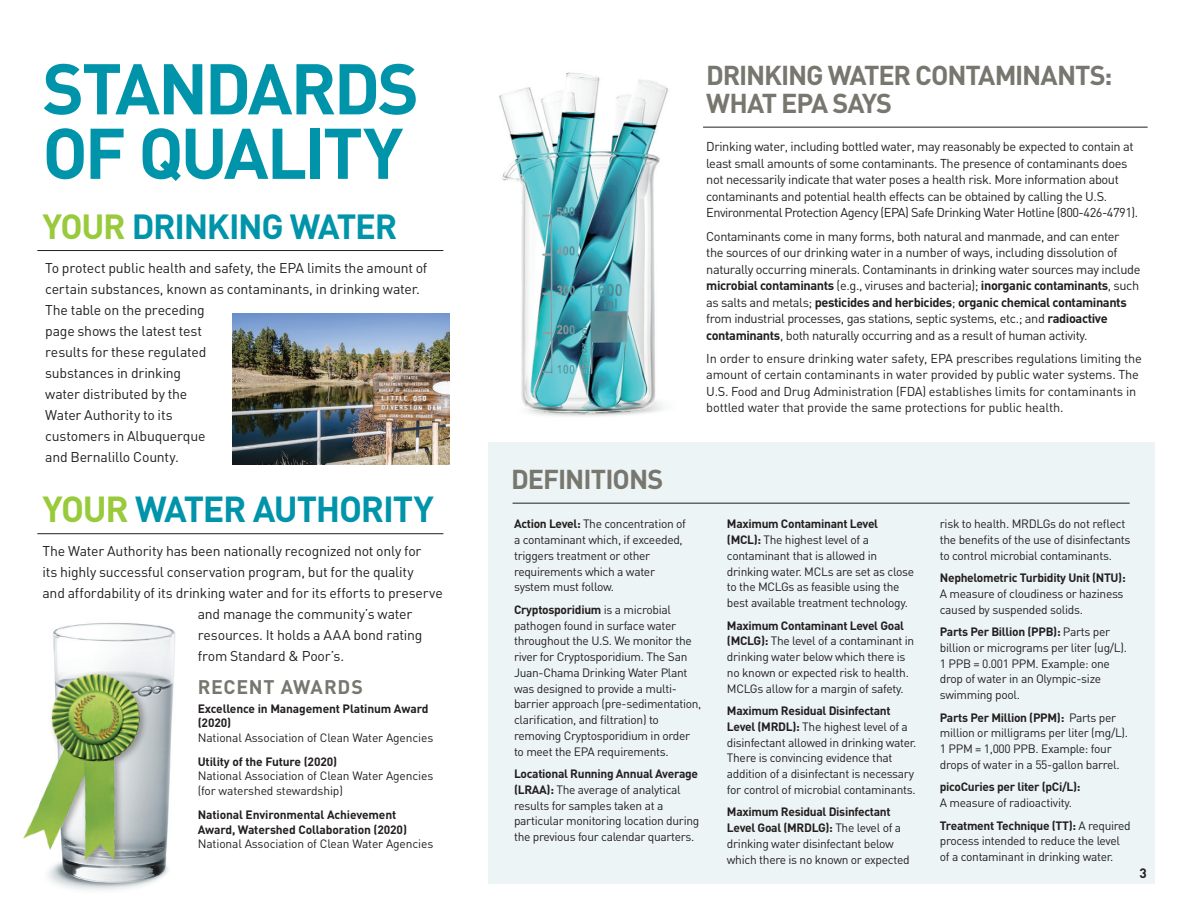
<style>
.page{position:relative;width:1188px;height:918px;background:#fff}
.page>*{position:absolute;margin:0;border:0;box-sizing:border-box;transform-origin:0 0}
.t1{font:700 70.5px/64.5px "DIN";letter-spacing:-.045em;color:#0094aa}
.t2{font:700 35.7px "DIN";letter-spacing:-.035em;color:#0094aa}
.t3{font:700 34.5px "DIN";letter-spacing:-.04em;color:#0094aa}
.t4{font:700 27px/28.5px "DIN";letter-spacing:-.04em;color:#78776f}
.t5{font:700 19.5px "DIN";letter-spacing:.04em;color:#78776f}
.t6{font:14.1px/21px "DIN";letter-spacing:-.015em;color:#231f20}
.t7{font:700 13.5px "DIN";color:#231f20}
.t8{font:12.75px/16.5px "DIN";letter-spacing:-.03em;color:#231f20}
.t9{font:12.75px/16.5px "DIN";letter-spacing:-.01em;color:#231f20}
.t10{font:12px/15.8px "DIN";letter-spacing:-.025em;color:#231f20}
.t11{font:700 12px/14.7px "DIN";letter-spacing:-.01em;color:#231f20}
.s1{color:#99ca3b}
.s2{font-weight:400}
.s3{font-weight:700}
</style>
<div class="page">
<div style="left:488px;top:442px;width:666px;height:442px;background:#e9f2f4"></div>
<img style="left:50px;top:623px;width:126px;height:268px">
<img style="left:48px;top:655px;width:121px;height:224px">
<img style="left:23px;top:655px;width:52px;height:217px">
<hr style="left:37px;top:250px;width:406px;height:1px;background:#231f20">
<hr style="left:37px;top:533px;width:406px;height:1px;background:#231f20">
<img style="left:499px;top:72px;width:205px;height:345px">
<hr style="left:513px;top:503px;width:617px;height:1px;background:#231f20">
<hr style="left:703px;top:127px;width:445px;height:1px;background:#231f20">
<img style="left:232px;top:313px;width:218px;height:151px">
<p class="t1" style="left:42px;top:54px;width:378px">STANDARDS<br>OF QUALITY</p>
<p class="t3" style="left:42px;top:204px;width:356px"><span class="s1">YOUR</span> DRINKING WATER</p>
<p class="t6" style="left:45px;top:258px;width:384px">To protect public health and safety, the EPA limits the amount of certain substances, known as contaminants, in drinking water.<br>The table on the preceding<br>page shows the latest test<br>results for these regulated<br>substances in drinking<br>water distributed by the<br>Water Authority to its<br>customers in Albuquerque<br>and Bernalillo County.</p>
<p class="t2" style="left:42px;top:485px;width:393px"><span class="s1">YOUR</span> WATER AUTHORITY</p>
<p class="t6" style="left:42px;top:540px;width:380px">The Water Authority has been nationally recognized not only for its highly successful conservation program, but for the quality</p>
<p class="t6" style="left:42px;top:582px;width:402px">and affordability of its drinking water and for its efforts to preserve</p>
<p class="t6" style="left:198px;top:603px;width:226px">and manage the community’s water resources. It holds a AAA bond rating from Standard &amp; Poor’s.</p>
<p class="t5" style="left:198px;top:674px;width:167px">RECENT AWARDS</p>
<p class="t11" style="left:198px;top:700px;width:237px">Excellence in Management Platinum Award (2020)<br><span class="s2">National Association of Clean Water Agencies</span></p>
<p class="t10" style="left:198px;top:754px;width:237px;line-height:14.7px"><span class="s3">Utility of the Future (2020)<br></span>National Association of Clean Water Agencies (for watershed stewardship)<span class="s3">  </span></p>
<p class="t11" style="left:198px;top:807px;width:237px">National Environmental Achievement<br>Award, Watershed Collaboration (2020)<br><span class="s2">National Association of Clean Water Agencies</span></p>
<p class="t4" style="left:706px;top:60px;width:408px">DRINKING WATER CONTAMINANTS:<br>WHAT EPA SAYS</p>
<p class="t8" style="left:706px;top:138px;width:434px">Drinking water, including bottled water, may reasonably be expected to contain at least small amounts of some contaminants. The presence of contaminants does not necessarily indicate that water poses a health risk. More information about contaminants and potential health effects can be obtained by calling the U.S.<br>Environmental Protection Agency (EPA) Safe Drinking Water Hotline (800-426-4791).</p>
<p class="t8" style="left:706px;top:227px;width:436px">Contaminants come in many forms, both natural and manmade, and can enter<br>the sources of our drinking water in a number of ways, including dissolution of naturally occurring minerals. Contaminants in drinking water sources may include <span class="s3">microbial contaminants</span> (e.g., viruses and bacteria); <span class="s3">inorganic contaminants</span>, such as salts and metals; <span class="s3">pesticides and herbicides</span>; <span class="s3">organic chemical contaminants </span>from industrial processes, gas stations, septic systems, etc.; and <span class="s3">radioactive contaminants</span>, both naturally occurring and as a result of human activity.</p>
<p class="t9" style="left:706px;top:350px;width:437px">In order to ensure drinking water safety, EPA prescribes regulations limiting the amount of certain contaminants in water provided by public water systems. The U.S. Food and Drug Administration (FDA) establishes limits for contaminants in bottled water that provide the same protections for public health.</p>
<p class="t4" style="left:511px;top:464px;width:154px">DEFINITIONS</p>
<p class="t10" style="left:514px;top:516px;width:174px"><span class="s3">Action Level:</span> The concentration of a contaminant which, if exceeded, triggers treatment or other requirements which a water system must follow.</p>
<p class="t10" style="left:514px;top:601px;width:189px"><span class="s3">Cryptosporidium</span> is a microbial pathogen found in surface water throughout the U.S. We monitor the river for Cryptosporidium. The San Juan-Chama Drinking Water Plant was designed to provide a multi&shy;barrier approach (pre-sedimentation, clarification, and filtration) to removing Cryptosporidium in order to meet the EPA requirements.</p>
<p class="t10" style="left:514px;top:766px;width:187px"><span class="s3">Locational Running Annual Average (LRAA):</span> The average of analytical results for samples taken at a particular monitoring location during the previous four calendar quarters.</p>
<p class="t10" style="left:727px;top:516px;width:189px"><span class="s3">Maximum Contaminant Level (MCL):</span> The highest level of a contaminant that is allowed in drinking water. MCLs are set as close to the MCLGs as feasible using the best available treatment technology.</p>
<p class="t10" style="left:727px;top:617px;width:189px"><span class="s3">Maximum Contaminant Level Goal (MCLG):</span> The level of a contaminant in drinking water below which there is no known or expected risk to health.<br>MCLGs allow for a margin of safety.</p>
<p class="t10" style="left:727px;top:703px;width:191px"><span class="s3">Maximum Residual Disinfectant Level (MRDL):</span> The highest level of a disinfectant allowed in drinking water.<br>There is convincing evidence that addition of a disinfectant is necessary for control of microbial contaminants.</p>
<p class="t10" style="left:727px;top:804px;width:184px"><span class="s3">Maximum Residual Disinfectant Level Goal (MRDLG):</span> The level of a drinking water disinfectant below which there is no known or expected</p>
<p class="t10" style="left:940px;top:516px;width:192px">risk to health. MRDLGs do not reflect the benefits of the use of disinfectants to control microbial contaminants.</p>
<p class="t10" style="left:940px;top:570px;width:187px"><span class="s3">Nephelometric Turbidity Unit (NTU):<br></span>A measure of cloudiness or haziness caused by suspended solids.</p>
<p class="t10" style="left:940px;top:624px;width:189px"><span class="s3">Parts Per Billion (PPB):</span> Parts per billion or micrograms per liter (ug/L).<br>1 PPB = 0.001 PPM. Example: one drop of water in an Olympic-size swimming pool.</p>
<p class="t10" style="left:940px;top:709px;width:190px"><span class="s3">Parts Per Million (PPM):</span> Parts per million or milligrams per liter (mg/L).<br>1 PPM = 1,000 PPB. Example: four drops of water in a 55-gallon barrel.</p>
<p class="t11" style="left:940px;top:779px;width:142px;line-height:15.8px">picoCuries per liter (pCi/L):<br><span class="s2">A measure of radioactivity.</span></p>
<p class="t10" style="left:940px;top:817px;width:192px"><span class="s3">Treatment Technique (TT):</span> A required process intended to reduce the level of a contaminant in drinking water.</p>
<p class="t7" style="left:1140px;top:864px;width:9px">3</p>
</div>
